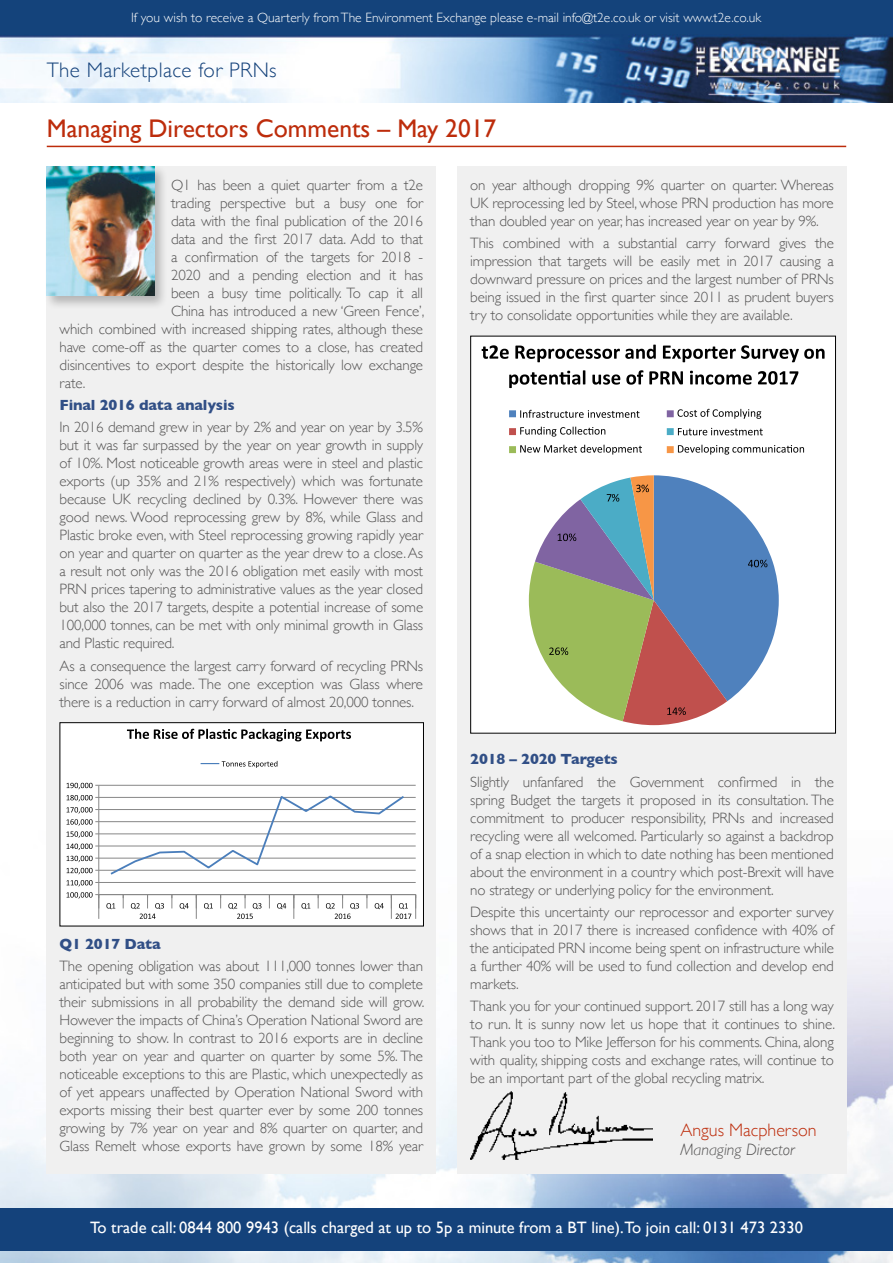
<style>
.page{position:relative;width:893px;height:1263px;background:#fff}
.page>*{position:absolute;margin:0;border:0;box-sizing:border-box;transform-origin:0 0}
.t1{font:25.5px "Gill Sans";color:#bd2c0b}
.t2{font:300 21px "Gill Sans";letter-spacing:.02em;color:#14427b}
.t3{font:300 18px "Gill Sans";color:#bd2c0b}
.t4{font:16.5px "Gill Sans";color:#fff}
.t5{font:italic 300 16.5px "Gill Sans";color:#555454}
.t6{font:300 15px/18px "Gill Sans";letter-spacing:-.01em;color:#555454;text-align:justify}
.t7{font:700 15px "Gill Sans";letter-spacing:-.01em;color:#314f86}
.t8{font:300 13.5px "Gill Sans";color:#fff}
</style>
<div class="page">
<img style="left:0;top:831px;width:893px;height:432px">
<img style="left:0;top:0;width:893px;height:102px">
<div style="left:0;top:1208px;width:893px;height:43px;background:#14427b"></div>
<hr style="left:47px;top:146px;width:799px;height:1px;background:#bd2c0b">
<div style="left:47px;top:167px;width:389px;height:1007px;background:#f0f0f0"></div>
<div style="left:60px;top:723px;width:363px;height:203px;background:#fff"></div>
<svg style="left:67px;top:783px;width:349px;height:136px"></svg>
<svg style="left:127px;top:729px;width:224px;height:12px"></svg>
<svg style="left:201px;top:761px;width:76px;height:7px"></svg>
<div style="left:60px;top:722px;width:364px;height:204px;border:1px solid #000"></div>
<div style="left:458px;top:167px;width:389px;height:1007px;background:#f0f0f0"></div>
<div style="left:471px;top:336px;width:364px;height:397px;background:#fff"></div>
<svg style="left:529px;top:475px;width:250px;height:250px"></svg>
<svg style="left:482px;top:345px;width:343px;height:17px"></svg>
<svg style="left:509px;top:370px;width:289px;height:18px"></svg>
<svg style="left:509px;top:410px;width:131px;height:8px"></svg>
<svg style="left:509px;top:427px;width:96px;height:10px"></svg>
<svg style="left:509px;top:445px;width:133px;height:10px"></svg>
<svg style="left:667px;top:409px;width:94px;height:10px"></svg>
<svg style="left:667px;top:428px;width:96px;height:7px"></svg>
<svg style="left:667px;top:445px;width:137px;height:10px"></svg>
<div style="left:470px;top:336px;width:366px;height:397px;border:1px solid #000"></div>
<img style="left:470px;top:1091px;width:182px;height:69px">
<div style="left:44px;top:164px;width:124px;height:146px;background:#000;opacity:.25"></div>
<img style="left:47px;top:167px;width:107px;height:129px">
<p class="t8" style="left:131px;top:7px;width:632px">If you wish to receive a Quarterly from The Environment Exchange please e-mail info@t2e.co.uk or visit www.t2e.co.uk</p>
<h2 class="t2" style="left:47px;top:53px;width:231px">The Marketplace for PRNs</h2>
<h1 class="t1" style="left:47px;top:113px;width:451px">Managing Directors Comments – May 2017</h1>
<p class="t6" style="left:171px;top:175px;width:254px">Q1 has been a quiet quarter from a t2e</p>
<p class="t6" style="left:171px;top:193px;width:254px">trading perspective but a busy one for</p>
<p class="t6" style="left:171px;top:211px;width:254px">data with the final publication of the 2016</p>
<p class="t6" style="left:171px;top:229px;width:254px">data and the first 2017 data. Add to that</p>
<p class="t6" style="left:171px;top:247px;width:254px">a confirmation of the targets for 2018 -</p>
<p class="t6" style="left:171px;top:265px;width:254px">2020 and a pending election and it has</p>
<p class="t6" style="left:171px;top:283px;width:254px">been a busy time politically. To cap it all</p>
<p class="t6" style="left:171px;top:301px;width:255px">China has introduced a new ‘Green Fence’,</p>
<p class="t6" style="left:60px;top:319px;width:365px">which combined with increased shipping rates, although these</p>
<p class="t6" style="left:60px;top:337px;width:365px">have come-off as the quarter comes to a close, has created</p>
<p class="t6" style="left:60px;top:355px;width:365px">disincentives to export despite the historically low exchange</p>
<p class="t6" style="left:60px;top:373px;width:27px">rate.</p>
<h2 class="t7" style="left:60px;top:393px;width:177px">Final 2016 data analysis</h2>
<p class="t6" style="left:60px;top:418px;width:365px">In 2016 demand grew in year by 2% and year on year by 3.5% but it was far surpassed by the year on year growth in supply of 10%. Most noticeable growth areas were in steel and plastic exports (up 35% and 21% respectively) which was fortunate because UK recycling declined by 0.3%. However there was good news. Wood reprocessing grew by 8%, while Glass and Plastic broke even, with Steel reprocessing growing rapidly year on year and quarter on quarter as the year drew to a close. As a result not only was the 2016 obligation met easily with most PRN prices tapering to administrative values as the year closed but also the 2017 targets, despite a potential increase of some 100,000 tonnes, can be met with only minimal growth in Glass and Plastic required.</p>
<p class="t6" style="left:60px;top:656px;width:365px">As a consequence the largest carry forward of recycling PRNs since 2006 was made. The one exception was Glass where there is a reduction in carry forward of almost 20,000 tonnes.</p>
<p class="t6" style="left:470px;top:175px;width:365px">on year although dropping 9% quarter on quarter. Whereas UK reprocessing led by Steel, whose PRN production has more than doubled year on year, has increased year on year by 9%.</p>
<p class="t6" style="left:470px;top:233px;width:365px">This combined with a substantial carry forward gives the impression that targets will be easily met in 2017 causing a downward pressure on prices and the largest number of PRNs being issued in the first quarter since 2011 as prudent buyers try to consolidate opportunities while they are available.</p>
<h2 class="t7" style="left:60px;top:932px;width:103px">Q1 2017 Data</h2>
<p class="t6" style="left:60px;top:956px;width:366px">The opening obligation was about 111,000 tonnes lower than anticipated but with some 350 companies still due to complete their submissions in all probability the demand side will grow.<br>However the impacts of China’s Operation National Sword are beginning to show. In contrast to 2016 exports are in decline both year on year and quarter on quarter by some 5%. The noticeable exceptions to this are Plastic, which unexpectedly as of yet appears unaffected by Operation National Sword with exports missing their best quarter ever by some 200 tonnes growing by 7% year on year and 8% quarter on quarter, and Glass Remelt whose exports have grown by some 18% year</p>
<h2 class="t7" style="left:470px;top:747px;width:149px">2018 – 2020 Targets</h2>
<p class="t6" style="left:470px;top:772px;width:365px">Slightly unfanfared the Government confirmed in the spring Budget the targets it proposed in its consultation. The commitment to producer responsibility, PRNs and increased recycling were all welcomed. Particularly so against a backdrop of a snap election in which to date nothing has been mentioned about the environment in a country which post-Brexit will have no strategy or underlying policy for the environment.</p>
<p class="t6" style="left:470px;top:902px;width:365px">Despite this uncertainty our reprocessor and exporter survey shows that in 2017 there is increased confidence with 40% of the anticipated PRN income being spent on infrastructure while a further 40% will be used to fund collection and develop end markets.</p>
<p class="t6" style="left:470px;top:996px;width:366px">Thank you for your continued support. 2017 still has a long way to run. It is sunny now let us hope that it continues to shine.<br>Thank you too to Mike Jefferson for his comments. China, along with quality, shipping costs and exchange rates, will continue to be an important part of the global recycling matrix.</p>
<p class="t3" style="left:680px;top:1115px;width:138px">Angus Macpherson</p>
<p class="t5" style="left:680px;top:1140px;width:116px">Managing Director</p>
<p class="t4" style="left:90px;top:1218px;width:714px">To trade call: 0844 800 9943 (calls charged at up to 5p a minute from a BT line).To join call: 0131 473 2330</p>
</div>
